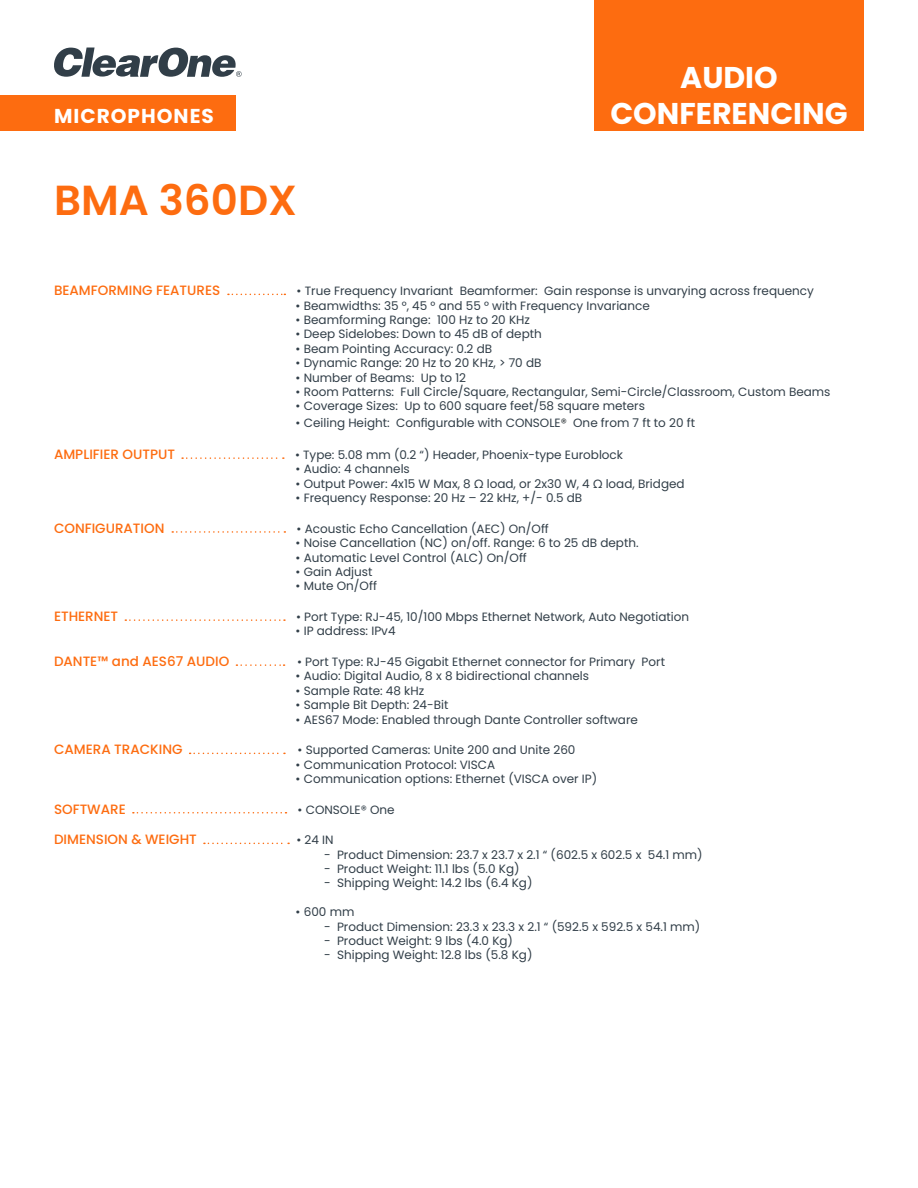
<style>
.page{position:relative;width:918px;height:1188px;background:#fff}
.page>*{position:absolute;margin:0;border:0;box-sizing:border-box;transform-origin:0 0}
.t1{font:600 42px "Poppins";color:#fd6c10}
.t2{font:700 30px/36px "Poppins";color:#fff;text-align:center}
.t3{font:700 20.1px "Poppins";letter-spacing:.05em;color:#fff}
.t4{font:500 13.5px "Poppins";color:#fd6c10}
.t5{font:12px "Poppins";color:#313e48}
.s1{color:#2e3538}
</style>
<div class="page">
<svg style="left:228px;top:294px;width:57px;height:1px"></svg>
<svg style="left:182px;top:457px;width:102px;height:2px"></svg>
<svg style="left:172px;top:531px;width:113px;height:2px"></svg>
<svg style="left:125px;top:619px;width:160px;height:2px"></svg>
<svg style="left:236px;top:664px;width:49px;height:2px"></svg>
<svg style="left:190px;top:753px;width:95px;height:1px"></svg>
<svg style="left:133px;top:812px;width:153px;height:2px"></svg>
<svg style="left:204px;top:843px;width:85px;height:1px"></svg>
<div style="left:0;top:95px;width:235px;height:35px;background:#fd6c10"></div>
<svg style="left:54px;top:48px;width:188px;height:29px"></svg>
<div style="left:594px;top:0;width:270px;height:130px;background:#fd6c10"></div>
<p class="t3" style="left:54px;top:104px;width:161px">MICROPHONES</p>
<p class="t1" style="left:54px;top:176px;width:244px">BMA 360DX</p>
<p class="t2" style="left:610px;top:60px;width:239px">AUDIO<br>CONFERENCING</p>
<p class="t4" style="left:54px;top:283px;width:168px">BEAMFORMING FEATURES</p>
<p class="t5" style="left:297px;top:284px;width:519px">• True Frequency Invariant Beamformer: Gain response is unvarying across frequency</p>
<p class="t5" style="left:296px;top:298px;width:356px">• Beamwidths: 35 °, 45 ° and 55 ° with Frequency Invariance</p>
<p class="t5" style="left:296px;top:313px;width:236px">• Beamforming Range: 100 Hz to 20 KHz</p>
<p class="t5" style="left:296px;top:327px;width:248px">• Deep Sidelobes: Down to 45 dB of depth</p>
<p class="t5" style="left:296px;top:342px;width:198px">• Beam Pointing Accuracy: 0.2 dB</p>
<p class="t5" style="left:296px;top:356px;width:247px">• Dynamic Range: 20 Hz to 20 KHz, &gt; 70 dB</p>
<p class="t5" style="left:296px;top:370px;width:172px">• Number of Beams: Up to 12</p>
<p class="t5" style="left:296px;top:385px;width:536px">• Room Patterns: Full Circle/Square, Rectangular, Semi-Circle/Classroom, Custom Beams</p>
<p class="t5" style="left:296px;top:399px;width:351px">• Coverage Sizes: Up to 600 square feet/58 square meters</p>
<p class="t5" style="left:296px;top:415px;width:401px">• Ceiling Height: Configurable with CONSOLE<span class="s1">®</span> One from 7 ft to 20 ft</p>
<p class="t4" style="left:54px;top:446px;width:123px">AMPLIFIER OUTPUT</p>
<p class="t5" style="left:295px;top:448px;width:330px">• Type: 5.08 mm (0.2 “) Header, Phoenix-type Euroblock</p>
<p class="t5" style="left:296px;top:462px;width:116px">• Audio: 4 channels</p>
<p class="t5" style="left:296px;top:477px;width:391px">• Output Power: 4x15 W Max, 8 Ω load, or 2x30 W, 4 Ω load, Bridged</p>
<p class="t5" style="left:296px;top:491px;width:288px">• Frequency Response: 20 Hz – 22 kHz, +/- 0.5 dB</p>
<p class="t4" style="left:54px;top:520px;width:112px">CONFIGURATION</p>
<p class="t5" style="left:297px;top:522px;width:254px">• Acoustic Echo Cancellation (AEC) On/Off</p>
<p class="t5" style="left:296px;top:536px;width:344px">• Noise Cancellation (NC) on/off. Range: 6 to 25 dB depth.</p>
<p class="t5" style="left:296px;top:550px;width:233px">• Automatic Level Control (ALC) On/Off</p>
<p class="t5" style="left:296px;top:565px;width:78px">• Gain Adjust</p>
<p class="t5" style="left:296px;top:579px;width:83px">• Mute On/Off</p>
<p class="t4" style="left:54px;top:608px;width:66px">ETHERNET</p>
<p class="t5" style="left:296px;top:610px;width:395px">• Port Type: RJ-45, 10/100 Mbps Ethernet Network, Auto Negotiation</p>
<p class="t5" style="left:296px;top:624px;width:101px">• IP address: IPv4</p>
<p class="t4" style="left:54px;top:653px;width:177px">DANTE™ and AES67 AUDIO</p>
<p class="t5" style="left:297px;top:655px;width:369px">• Port Type: RJ-45 Gigabit Ethernet connector for Primary Port</p>
<p class="t5" style="left:296px;top:669px;width:295px">• Audio: Digital Audio, 8 x 8 bidirectional channels</p>
<p class="t5" style="left:296px;top:684px;width:130px">• Sample Rate: 48 kHz</p>
<p class="t5" style="left:296px;top:698px;width:154px">• Sample Bit Depth: 24-Bit</p>
<p class="t5" style="left:296px;top:712px;width:344px">• AES67 Mode: Enabled through Dante Controller software</p>
<p class="t4" style="left:54px;top:742px;width:130px">CAMERA TRACKING</p>
<p class="t5" style="left:298px;top:743px;width:279px">• Supported Cameras: Unite 200 and Unite 260</p>
<p class="t5" style="left:296px;top:757px;width:201px">• Communication Protocol: VISCA</p>
<p class="t5" style="left:296px;top:772px;width:303px">• Communication options: Ethernet (VISCA over IP)</p>
<p class="t4" style="left:54px;top:801px;width:73px">SOFTWARE</p>
<p class="t5" style="left:298px;top:802px;width:98px">• CONSOLE® One</p>
<p class="t4" style="left:54px;top:832px;width:144px">DIMENSION &amp; WEIGHT</p>
<p class="t5" style="left:296px;top:833px;width:39px">• 24 IN</p>
<p class="t5" style="left:324px;top:847px;width:380px">- Product Dimension: 23.7 x 23.7 x 2.1 “ (602.5 x 602.5 x 54.1 mm)</p>
<p class="t5" style="left:324px;top:862px;width:197px">- Product Weight: 11.1 lbs (5.0 Kg)</p>
<p class="t5" style="left:324px;top:876px;width:210px">- Shipping Weight: 14.2 lbs (6.4 Kg)</p>
<p class="t5" style="left:296px;top:905px;width:60px">• 600 mm</p>
<p class="t5" style="left:324px;top:919px;width:378px">- Product Dimension: 23.3 x 23.3 x 2.1 “ (592.5 x 592.5 x 54.1 mm)</p>
<p class="t5" style="left:324px;top:934px;width:191px">- Product Weight: 9 lbs (4.0 Kg)</p>
<p class="t5" style="left:324px;top:948px;width:210px">- Shipping Weight: 12.8 lbs (5.8 Kg)</p>
</div>
